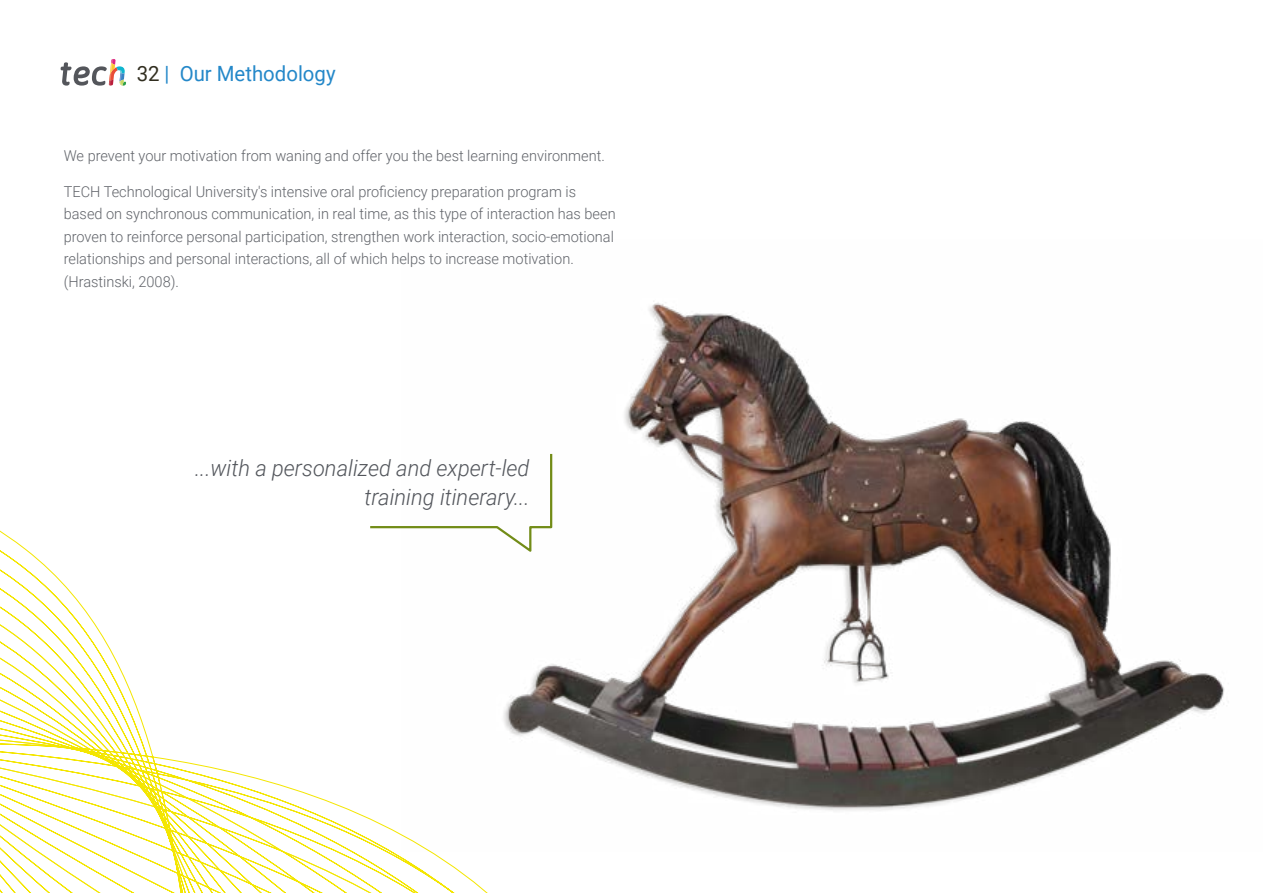
<style>
.page{position:relative;width:1263px;height:893px;background:#fff}
.page>*{position:absolute;margin:0;border:0;box-sizing:border-box;transform-origin:0 0}
.t1{font:italic 300 22.5px/28.5px "Roboto";color:#52555b;text-align:right}
.t2{font:21px "Roboto";color:#2488c9}
.t3{font:300 15px/22.5px "Roboto";color:#61646a}
.s1{color:#312e20}
</style>
<div class="page">
<svg style="left:61px;top:59px;width:65px;height:27px"></svg>
<img style="left:508px;top:301px;width:717px;height:510px">
<svg style="left:508px;top:452px;width:45px;height:103px"></svg>
<svg style="left:0;top:526px;width:508px;height:367px"></svg>
<h2 class="t2" style="left:137px;top:59px;width:200px"><span class="s1">32</span> | Our Methodology</h2>
<p class="t3" style="left:64px;top:144px;width:542px">We prevent your motivation from waning and offer you the best learning environment.</p>
<p class="t3" style="left:64px;top:179px;width:553px">TECH Technological University's intensive oral proficiency preparation program is based on synchronous communication, in real time, as this type of interaction has been proven to reinforce personal participation, strengthen work interaction, socio-emotional relationships and personal interactions, all of which helps to increase motivation. (Hrastinski, 2008).</p>
<h1 class="t1" style="left:195px;top:453px;width:336px">...with a personalized and expert-led training itinerary...</h1>
</div>
